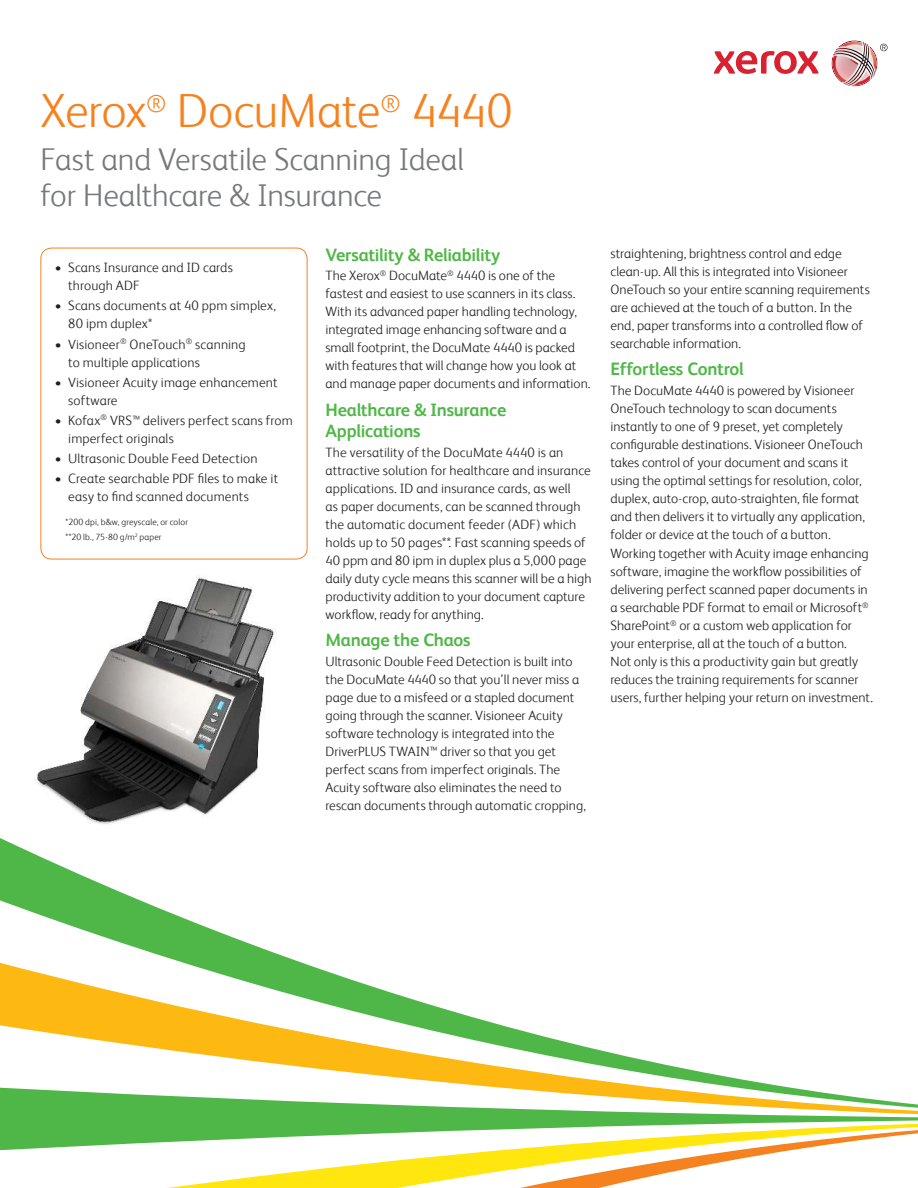
<style>
.page{position:relative;width:918px;height:1188px;background:#fff}
.page>*{position:absolute;margin:0;border:0;box-sizing:border-box;transform-origin:0 0}
.t1{font:300 48px "Xerox Sans";letter-spacing:-.01em;color:#f5821f}
.t2{font:300 31.5px/36px "Xerox Sans";letter-spacing:-.005em;color:#76787a}
.t3{font:700 18px/21px "Xerox Sans";letter-spacing:-.015em;color:#4fb747}
.t4{font:300 13.5px/18px "Xerox Sans";color:#221f1f}
.t5{font:300 9px/15px "Xerox Sans";letter-spacing:.015em;color:#221f1f}
</style>
<div class="page">
<svg style="left:0;top:838px;width:229px;height:98px"></svg>
<svg style="left:0;top:936px;width:756px;height:146px"></svg>
<svg style="left:0;top:1082px;width:918px;height:37px"></svg>
<svg style="left:0;top:1119px;width:918px;height:69px"></svg>
<img style="left:831px;top:57px;width:2px;height:14px">
<svg style="left:714px;top:51px;width:105px;height:23px"></svg>
<img style="left:847px;top:41px;width:15px;height:1px">
<svg style="left:833px;top:42px;width:55px;height:44px"></svg>
<img style="left:35px;top:559px;width:260px;height:265px">
<div style="left:41px;top:248px;width:267px;height:311px;border:1px solid #f5821f;border-radius:11px"></div>
<h1 class="t1" style="left:40px;top:93px;width:473px">Xerox<sup>®</sup> DocuMate<sup>®</sup> 4440</h1>
<h2 class="t2" style="left:40px;top:144px;width:425px">Fast and Versatile Scanning Ideal for Healthcare &amp; Insurance</h2>
<p class="t4" style="left:68px;top:260px;width:166px;text-indent:-14px">• Scans Insurance and ID cards through ADF</p>
<p class="t4" style="left:68px;top:298px;width:209px;text-indent:-14px">• Scans documents at 40 ppm simplex,<br>80 ipm duplex*</p>
<p class="t4" style="left:68px;top:336px;width:179px;text-indent:-13px">• Visioneer<sup>®</sup> OneTouch<sup>®</sup> scanning to multiple applications</p>
<p class="t4" style="left:68px;top:374px;width:211px;text-indent:-14px">• Visioneer Acuity image enhancement software</p>
<p class="t4" style="left:68px;top:413px;width:226px;text-indent:-14px">• Kofax<sup>®</sup> VRS™ delivers perfect scans from imperfect originals</p>
<p class="t4" style="left:55px;top:451px;width:204px">• Ultrasonic Double Feed Detection</p>
<p class="t4" style="left:68px;top:471px;width:211px;text-indent:-14px">• Create searchable PDF files to make it easy to find scanned documents</p>
<p class="t5" style="left:66px;top:515px;width:124px">*200 dpi, b&amp;w, greyscale, or color **20 lb., 75-80 g/m<sup>2</sup> paper</p>
<h3 class="t3" style="left:326px;top:246px;width:176px">Versatility &amp; Reliability</h3>
<p class="t4" style="left:326px;top:268px;width:267px">The Xerox<sup>®</sup> DocuMate<sup>®</sup> 4440 is one of the fastest and easiest to use scanners in its class.<br>With its advanced paper handling technology, integrated image enhancing software and a small footprint, the DocuMate 4440 is packed with features that will change how you look at and manage paper documents and information.</p>
<h3 class="t3" style="left:326px;top:401px;width:182px">Healthcare &amp; Insurance<br>Applications</h3>
<p class="t4" style="left:326px;top:444px;width:268px">The versatility of the DocuMate 4440 is an attractive solution for healthcare and insurance applications. ID and insurance cards, as well<br>as paper documents, can be scanned through the automatic document feeder (ADF) which holds up to 50 pages**. Fast scanning speeds of 40 ppm and 80 ipm in duplex plus a 5,000 page daily duty cycle means this scanner will be a high productivity addition to your document capture workflow, ready for anything.</p>
<h3 class="t3" style="left:326px;top:631px;width:147px">Manage the Chaos</h3>
<p class="t4" style="left:326px;top:653px;width:262px">Ultrasonic Double Feed Detection is built into the DocuMate 4440 so that you’ll never miss a page due to a misfeed or a stapled document going through the scanner. Visioneer Acuity software technology is integrated into the DriverPLUS TWAIN™ driver so that you get perfect scans from imperfect originals. The Acuity software also eliminates the need to rescan documents through automatic cropping,</p>
<p class="t4" style="left:610px;top:245px;width:261px">straightening, brightness control and edge clean-up. All this is integrated into Visioneer OneTouch so your entire scanning requirements are achieved at the touch of a button. In the end, paper transforms into a controlled flow of searchable information.</p>
<h3 class="t3" style="left:610px;top:360px;width:135px">Effortless Control</h3>
<p class="t4" style="left:610px;top:382px;width:256px">The DocuMate 4440 is powered by Visioneer OneTouch technology to scan documents instantly to one of 9 preset, yet completely configurable destinations. Visioneer OneTouch takes control of your document and scans it using the optimal settings for resolution, color, duplex, auto-crop, auto-straighten, file format and then delivers it to virtually any application, folder or device at the touch of a button.</p>
<p class="t4" style="left:610px;top:546px;width:264px">Working together with Acuity image enhancing software, imagine the workflow possibilities of delivering perfect scanned paper documents in a searchable PDF format to email or Microsoft<sup>® </sup>SharePoint<sup>®</sup> or a custom web application for your enterprise, all at the touch of a button.<br>Not only is this a productivity gain but greatly reduces the training requirements for scanner users, further helping your return on investment.</p>
</div>
